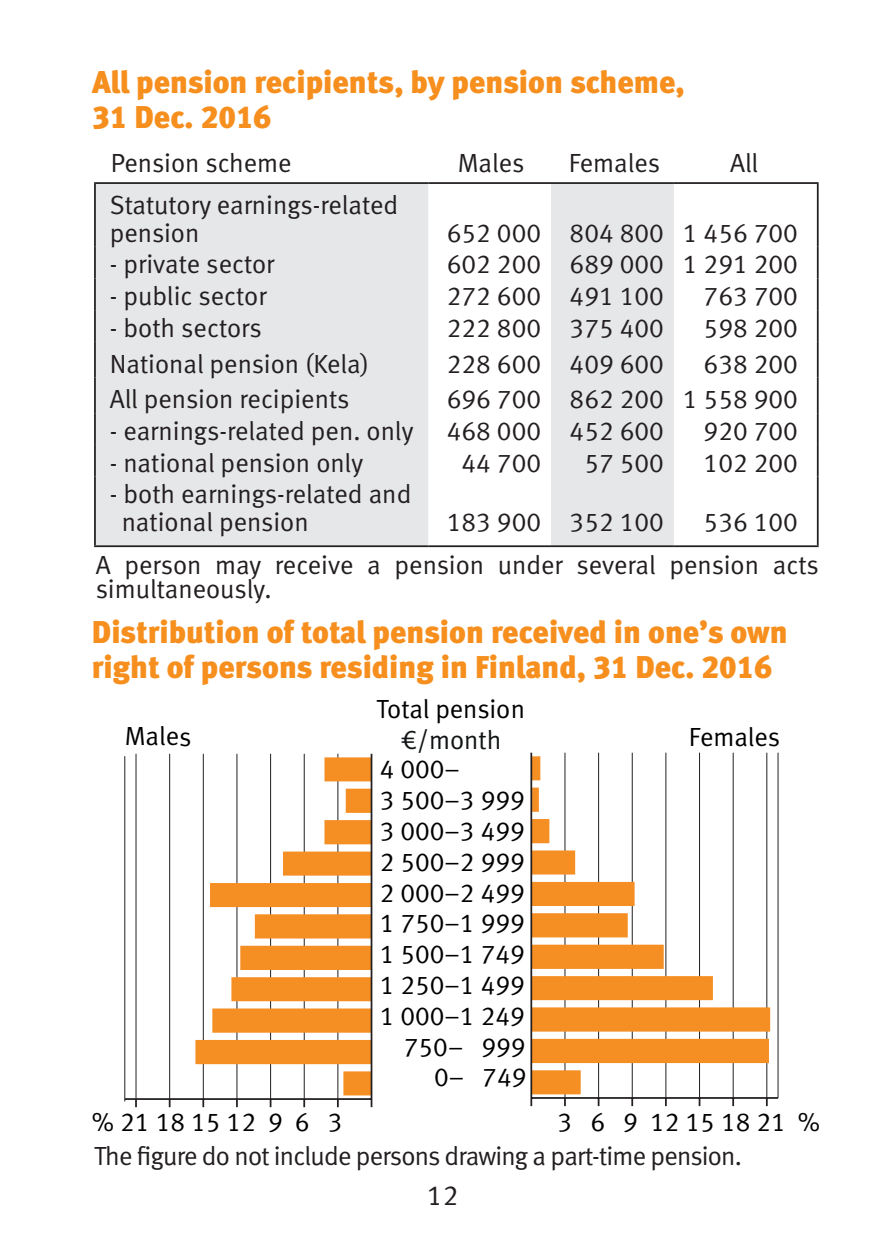
<style>
.page{position:relative;width:875px;height:1243px;background:#fff}
.page>*{position:absolute;margin:0;border:0;box-sizing:border-box;transform-origin:0 0}
.OTSIKKO{font:31.5px/35px "Meta Black LF";color:#f68f1e}
.t1{font:28px "Meta Normal LF";color:#231f20}
.Taulukko{font:26.25px/28px "Meta Normal LF";color:#231f20}
.t2{font:26.25px/31.5px "Meta Normal LF";color:#000001;text-align:center}
.Alahuomautus{font:26.25px/24.5px "Meta Normal LF";letter-spacing:-.01em;color:#231f20}
.Alahuomautus-2{font:26.25px "Meta Normal LF";letter-spacing:-.03em;color:#231f20}
.Taulupää{font:26.25px "Meta Normal LF";letter-spacing:-.005em;color:#231f20}
.s1{color:#111415}
</style>
<div class="page">
<svg style="left:96px;top:184px;width:578px;height:361px;fill:#e6e7e9"></svg>
<hr style="left:94px;top:182px;width:334px;height:2px;background:#231f20">
<hr style="left:94px;top:184px;width:2px;height:63px;background:#231f20">
<hr style="left:428px;top:182px;width:123px;height:2px;background:#231f20">
<hr style="left:551px;top:182px;width:123px;height:2px;background:#231f20">
<hr style="left:674px;top:182px;width:144px;height:2px;background:#231f20">
<hr style="left:817px;top:184px;width:1px;height:63px;background:#231f20">
<hr style="left:94px;top:247px;width:2px;height:31px;background:#231f20">
<hr style="left:817px;top:247px;width:1px;height:31px;background:#231f20">
<hr style="left:94px;top:278px;width:2px;height:32px;background:#231f20">
<hr style="left:817px;top:278px;width:1px;height:32px;background:#231f20">
<hr style="left:94px;top:310px;width:2px;height:32px;background:#231f20">
<hr style="left:817px;top:310px;width:1px;height:32px;background:#231f20">
<hr style="left:94px;top:342px;width:2px;height:36px;background:#231f20">
<hr style="left:817px;top:342px;width:1px;height:36px;background:#231f20">
<hr style="left:94px;top:378px;width:2px;height:35px;background:#231f20">
<hr style="left:817px;top:378px;width:1px;height:35px;background:#231f20">
<hr style="left:94px;top:413px;width:2px;height:32px;background:#231f20">
<hr style="left:817px;top:413px;width:1px;height:32px;background:#231f20">
<hr style="left:94px;top:445px;width:2px;height:32px;background:#231f20">
<hr style="left:817px;top:445px;width:1px;height:32px;background:#231f20">
<hr style="left:94px;top:477px;width:2px;height:68px;background:#231f20">
<hr style="left:817px;top:477px;width:1px;height:68px;background:#231f20">
<hr style="left:94px;top:545px;width:334px;height:2px;background:#231f20">
<hr style="left:428px;top:545px;width:123px;height:2px;background:#231f20">
<hr style="left:551px;top:545px;width:123px;height:2px;background:#231f20">
<hr style="left:674px;top:545px;width:144px;height:2px;background:#231f20">
<hr style="left:564px;top:753px;width:1px;height:345px;background:#231f20">
<hr style="left:598px;top:753px;width:1px;height:345px;background:#231f20">
<hr style="left:631px;top:753px;width:2px;height:345px;background:#231f20">
<hr style="left:665px;top:753px;width:1px;height:345px;background:#231f20">
<hr style="left:699px;top:753px;width:1px;height:345px;background:#231f20">
<hr style="left:732px;top:753px;width:1px;height:345px;background:#231f20">
<hr style="left:766px;top:753px;width:1px;height:345px;background:#231f20">
<svg style="left:532px;top:756px;width:238px;height:338px"></svg>
<hr style="left:531px;top:1097px;width:247px;height:2px;background:#231f20">
<svg style="left:530px;top:1098px;width:2px;height:8px"></svg>
<svg style="left:564px;top:1099px;width:2px;height:7px"></svg>
<svg style="left:597px;top:1099px;width:2px;height:7px"></svg>
<svg style="left:631px;top:1099px;width:2px;height:7px"></svg>
<svg style="left:698px;top:1099px;width:2px;height:7px"></svg>
<svg style="left:732px;top:1099px;width:2px;height:7px"></svg>
<hr style="left:530px;top:753px;width:2px;height:345px;background:#231f20">
<hr style="left:337px;top:754px;width:1px;height:345px;background:#231f20">
<hr style="left:304px;top:754px;width:1px;height:345px;background:#231f20">
<hr style="left:270px;top:754px;width:1px;height:345px;background:#231f20">
<hr style="left:236px;top:754px;width:1px;height:345px;background:#231f20">
<hr style="left:203px;top:754px;width:1px;height:345px;background:#231f20">
<hr style="left:169px;top:754px;width:1px;height:345px;background:#231f20">
<hr style="left:135px;top:754px;width:2px;height:345px;background:#231f20">
<svg style="left:195px;top:757px;width:175px;height:338px"></svg>
<hr style="left:125px;top:1098px;width:246px;height:2px;background:#231f20">
<svg style="left:370px;top:1099px;width:2px;height:8px"></svg>
<svg style="left:337px;top:1100px;width:2px;height:7px"></svg>
<svg style="left:303px;top:1100px;width:2px;height:7px"></svg>
<svg style="left:236px;top:1100px;width:2px;height:7px"></svg>
<svg style="left:202px;top:1100px;width:2px;height:7px"></svg>
<svg style="left:135px;top:1100px;width:2px;height:7px"></svg>
<hr style="left:370px;top:754px;width:2px;height:345px;background:#231f20">
<hr style="left:777px;top:753px;width:1px;height:345px;background:#231f20">
<hr style="left:124px;top:756px;width:1px;height:345px;background:#231f20">
<p class="OTSIKKO" style="left:92px;top:64px;width:594px">All pension recipients, by pension scheme,</p>
<p class="OTSIKKO" style="left:92px;top:99px;width:181px">31 Dec. 2016</p>
<p class="Taulupää" style="left:111px;top:148px;width:182px">Pension scheme</p>
<p class="Taulupää" style="left:457px;top:148px;width:68px">Males</p>
<p class="Taulupää" style="left:569px;top:148px;width:93px">Females</p>
<p class="Taulupää" style="left:730px;top:148px;width:30px">All</p>
<p class="Taulukko" style="left:110px;top:190px;width:290px">Statutory earnings-related pension</p>
<p class="Taulukko" style="left:447px;top:218px;width:96px">652 000</p>
<p class="Taulukko" style="left:569px;top:218px;width:96px">804 800</p>
<p class="Taulukko" style="left:683px;top:218px;width:116px">1 456 700</p>
<p class="Taulukko" style="left:110px;top:250px;width:166px">- private sector</p>
<p class="Taulukko" style="left:447px;top:250px;width:96px">602 200</p>
<p class="Taulukko" style="left:569px;top:250px;width:96px">689 000</p>
<p class="Taulukko" style="left:683px;top:250px;width:116px">1 291 200</p>
<p class="Taulukko" style="left:110px;top:282px;width:158px">- public sector</p>
<p class="Taulukko" style="left:447px;top:282px;width:96px">272 600</p>
<p class="Taulukko" style="left:569px;top:282px;width:96px">491 100</p>
<p class="Taulukko" style="left:703px;top:282px;width:96px">763 700</p>
<p class="Taulukko" style="left:110px;top:313px;width:153px">- both sectors</p>
<p class="Taulukko" style="left:447px;top:313px;width:96px">222 800</p>
<p class="Taulukko" style="left:569px;top:313px;width:96px">375 400</p>
<p class="Taulukko" style="left:703px;top:313px;width:96px">598 200</p>
<p class="Taulukko" style="left:110px;top:349px;width:261px">National pension (Kela)</p>
<p class="Taulukko" style="left:447px;top:349px;width:96px">228 600</p>
<p class="Taulukko" style="left:569px;top:349px;width:96px">409 600</p>
<p class="Taulukko" style="left:703px;top:349px;width:96px">638 200</p>
<p class="Taulukko" style="left:110px;top:385px;width:241px">All pension recipients</p>
<p class="Taulukko" style="left:447px;top:385px;width:96px">696 700</p>
<p class="Taulukko" style="left:569px;top:385px;width:96px">862 200</p>
<p class="Taulukko" style="left:683px;top:385px;width:116px">1 558 900</p>
<p class="Taulukko" style="left:110px;top:417px;width:305px">- earnings-related pen. only</p>
<p class="Taulukko" style="left:447px;top:417px;width:96px">468 000</p>
<p class="Taulukko" style="left:569px;top:417px;width:96px">452 600</p>
<p class="Taulukko" style="left:703px;top:417px;width:96px">920 700</p>
<p class="Taulukko" style="left:110px;top:448px;width:255px">- national pension only</p>
<p class="Taulukko" style="left:461px;top:448px;width:81px">44 700</p>
<p class="Taulukko" style="left:584px;top:448px;width:81px">57 500</p>
<p class="Taulukko" style="left:703px;top:448px;width:96px">102 200</p>
<p class="Taulukko" style="left:110px;top:480px;width:303px">- both earnings-related and</p>
<p class="Taulukko" style="left:122px;top:508px;width:188px">national pension</p>
<p class="Taulukko" style="left:447px;top:508px;width:96px">183 900</p>
<p class="Taulukko" style="left:569px;top:508px;width:96px">352 100</p>
<p class="Taulukko" style="left:703px;top:508px;width:96px">536 100</p>
<p class="Alahuomautus" style="left:96px;top:552px;width:724px">A person may receive a pension under several pension acts simultaneously.</p>
<p class="OTSIKKO" style="left:92px;top:615px;width:697px">Distribution of total pension received in one’s own right of persons residing in Finland, 31 Dec. 2016</p>
<p class="t2" style="left:376px;top:692px;width:150px">Total pension <span class="s1">€/month</span></p>
<p class="t2" style="left:125px;top:720px;width:68px">Males</p>
<p class="t2" style="left:689px;top:720px;width:93px">Females</p>
<p class="t2" style="left:380px;top:753px;width:82px">4 000–</p>
<p class="t2" style="left:380px;top:784px;width:147px">3 500–3 999</p>
<p class="t2" style="left:380px;top:815px;width:147px">3 000–3 499</p>
<p class="t2" style="left:380px;top:846px;width:147px">2 500–2 999</p>
<p class="t2" style="left:380px;top:876px;width:147px">2 000–2 499</p>
<p class="t2" style="left:380px;top:907px;width:147px">1 750–1 999</p>
<p class="t2" style="left:380px;top:938px;width:147px">1 500–1 749</p>
<p class="t2" style="left:380px;top:969px;width:147px">1 250–1 499</p>
<p class="t2" style="left:380px;top:1000px;width:147px">1 000–1 249</p>
<p class="t2" style="left:404px;top:1030px;width:123px">750– 999</p>
<p class="t2" style="left:434px;top:1061px;width:94px">0– 749</p>
<p class="t2" style="left:92px;top:1106px;width:252px">% 21 18 15 12 9 6 3</p>
<p class="t2" style="left:557px;top:1106px;width:264px">3 6 9 12 15 18 21 %</p>
<p class="Alahuomautus-2" style="left:94px;top:1141px;width:649px">The figure do not include persons drawing a part-time pension.</p>
<p class="t1" style="left:427px;top:1180px;width:33px">12</p>
</div>
